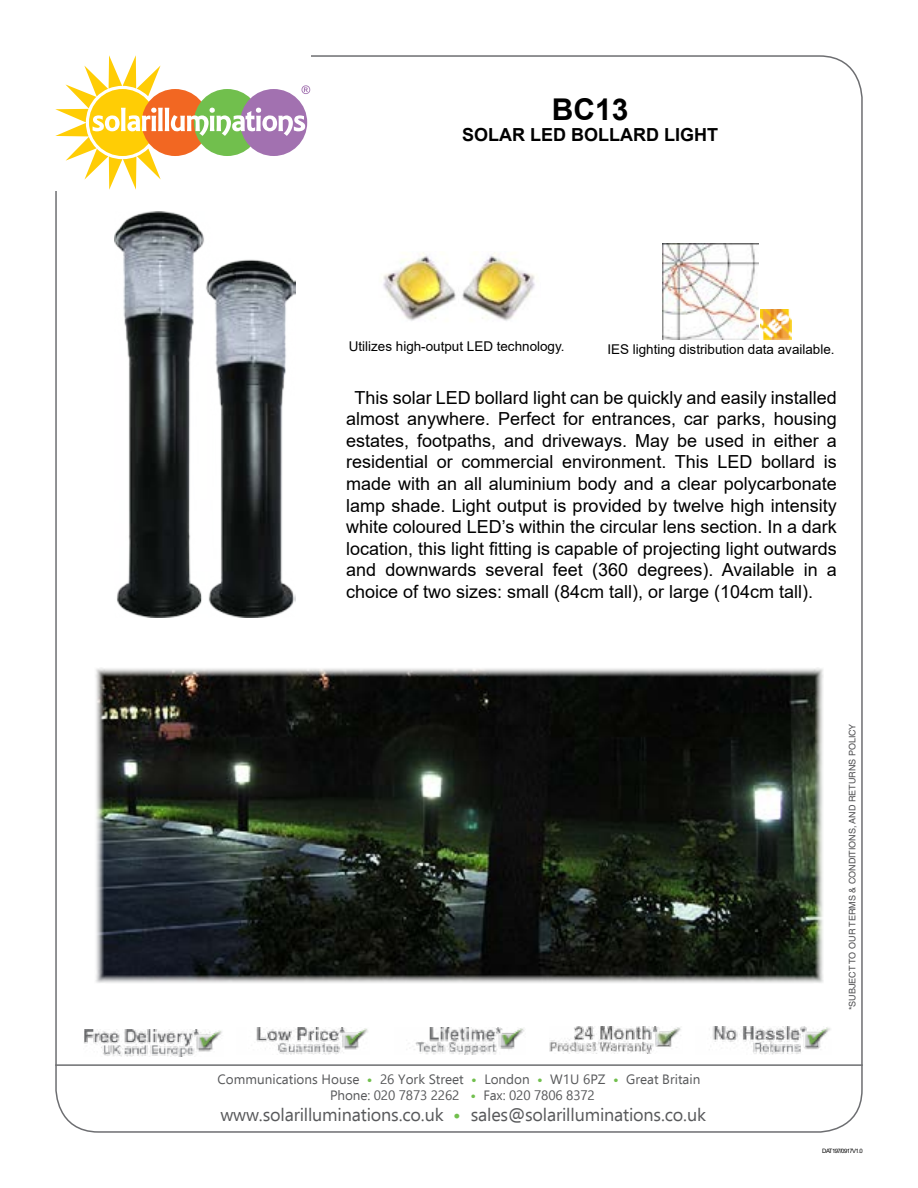
<style>
.page{position:relative;width:918px;height:1188px;background:#fff}
.page>*{position:absolute;margin:0;border:0;box-sizing:border-box;transform-origin:0 0}
.t1{font:700 30px "Arial";color:#000}
.t2{font:18px/21.6px "Arial";color:#000;text-align:justify}
.t3{font:18px "Ebrima";letter-spacing:-.01em;color:#58595b}
.t4{font:700 18px "Arial";color:#000}
.t5{font:13.5px/16.2px "Ebrima";color:#58595b;text-align:center}
.t6{font:13.5px "Arial";color:#000}
.t7{font:9px "Helvetica LT Std";color:#4d4d4f}
.t8{font:6px "Arial";letter-spacing:-.1em;color:#000}
.s1{font-weight:700;color:#71bf4d}
</style>
<div class="page">
<hr style="left:55px;top:1064px;width:808px;height:2px;background:#6d6e71">
<svg style="left:55px;top:55px;width:255px;height:135px"></svg>
<img style="left:414px;top:1028px;width:110px;height:27px">
<img style="left:256px;top:1028px;width:112px;height:27px">
<img style="left:84px;top:1029px;width:138px;height:27px">
<img style="left:549px;top:1027px;width:132px;height:27px">
<img style="left:712px;top:1027px;width:119px;height:28px">
<img style="left:383px;top:252px;width:73px;height:69px">
<img style="left:462px;top:252px;width:73px;height:69px">
<img style="left:662px;top:244px;width:96px;height:96px">
<img style="left:761px;top:309px;width:30px;height:31px">
<img style="left:115px;top:211px;width:181px;height:406px">
<img style="left:95px;top:668px;width:729px;height:315px">
<h1 class="t1" style="left:552px;top:88px;width:78px">BC13</h1>
<p class="t4" style="left:462px;top:122px;width:257px">SOLAR LED BOLLARD LIGHT</p>
<p class="t6" style="left:349px;top:337px;width:217px">Utilizes high-output LED technology.</p>
<p class="t6" style="left:607px;top:340px;width:229px">IES lighting distribution data available.</p>
<p class="t2" style="left:346px;top:386px;width:492px;text-indent:8px">This solar LED bollard light can be quickly and easily installed almost anywhere. Perfect for entrances, car parks, housing estates, footpaths, and driveways. May be used in either a residential or commercial environment. This LED bollard is made with an all aluminium body and a clear polycarbonate lamp shade. Light output is provided by twelve high intensity white coloured LED’s within the circular lens section. In a dark location, this light fitting is capable of projecting light outwards and downwards several feet (360 degrees). Available in a choice of two sizes: small (84cm tall), or large (104cm tall).</p>
<p class="t5" style="left:218px;top:1071px;width:484px">Communications House <span class="s1">•</span> 26 York Street <span class="s1">•</span> London <span class="s1">•</span> W1U 6PZ <span class="s1">•</span> Great Britain<br>Phone: 020 7873 2262 <span class="s1">•</span> Fax: 020 7806 8372</p>
<p class="t3" style="left:220px;top:1102px;width:487px">www.solarilluminations.co.uk <span class="s1">•</span> sales@solarilluminations.co.uk</p>
<p class="t7" style="left:847px;top:1010px;width:288px;rotate:-90deg">*SUBJECT TO OUR TERMS &amp; CONDITIONS, AND RETURNS POLICY</p>
<p class="t8" style="left:822px;top:1147px;width:42px">DAT197/0917V1.0</p>
</div>
